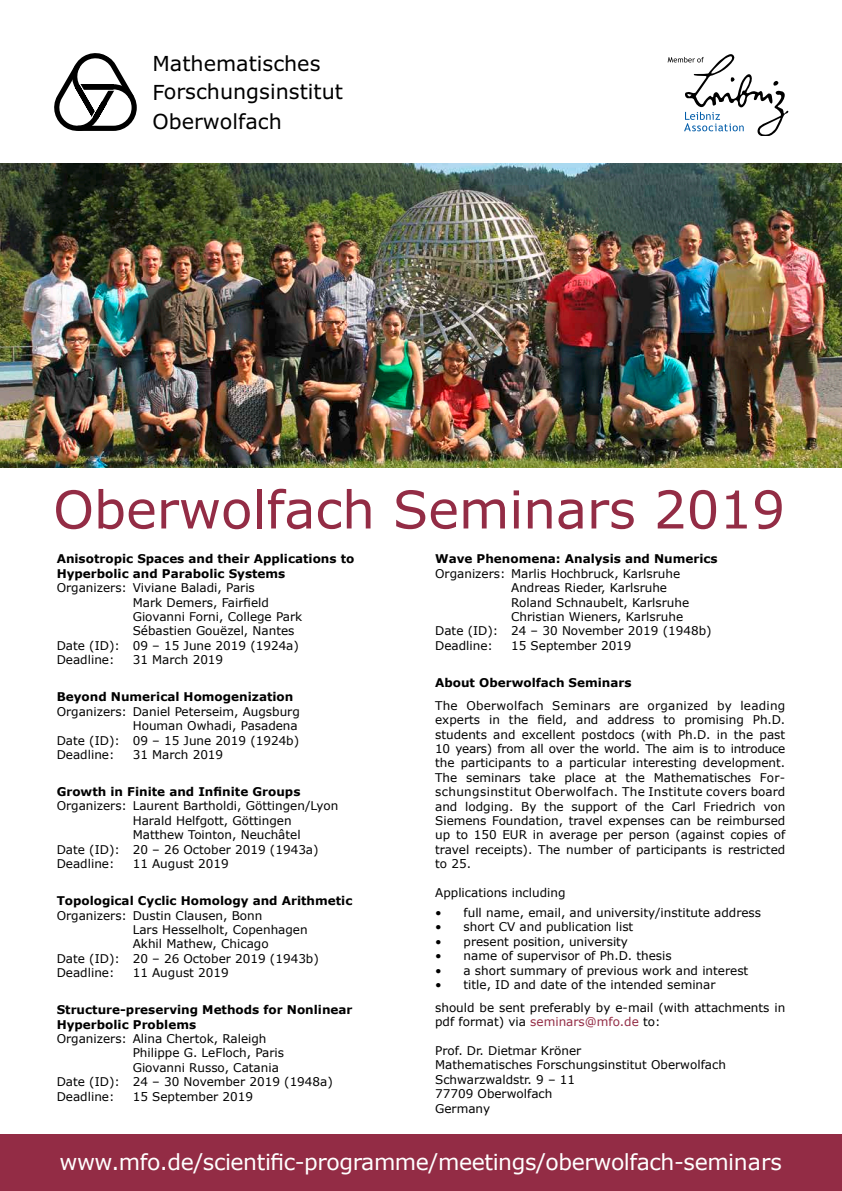
<style>
.page{position:relative;width:842px;height:1191px;background:#fff}
.page>*{position:absolute;margin:0;border:0;box-sizing:border-box;transform-origin:0 0}
.t1{font:52px "Verdana";letter-spacing:-.005em;color:#932c45}
.t2{font:22px "Verdana";letter-spacing:-.02em;color:#fff}
.t3{font:20.7px/29px "Verdana";color:#000}
.t4{font:12px/14.4px "Verdana";color:#000}
.t5{font:700 12px/14.4px "Verdana";color:#000}
.s1{color:#932c45}
</style>
<div class="page">
<div style="left:0;top:1134px;width:842px;height:57px;background:#932c45"></div>
<svg style="left:668px;top:54px;width:120px;height:82px"></svg>
<img style="left:0;top:163px;width:842px;height:305px">
<svg style="left:54px;top:53px;width:83px;height:78px"></svg>
<h3 class="t3" style="left:152px;top:49px;width:192px">Mathematisches<br>Forschungsinstitut<br>Oberwolfach</h3>
<h1 class="t1" style="left:53px;top:474px;width:733px">Oberwolfach Seminars 2019</h1>
<p class="t5" style="left:57px;top:551px;width:299px">Anisotropic Spaces and their Applications to<br>Hyperbolic and Parabolic Systems</p>
<p class="t4" style="left:57px;top:580px;width:200px">Organizers: Viviane Baladi, Paris</p>
<p class="t4" style="left:133px;top:595px;width:138px">Mark Demers, Fairfield</p>
<p class="t4" style="left:133px;top:609px;width:171px">Giovanni Forni, College Park</p>
<p class="t4" style="left:133px;top:623px;width:163px">Sébastien Gouëzel, Nantes</p>
<p class="t4" style="left:57px;top:638px;width:244px">Date (ID): 09 – 15 June 2019 (1924a)</p>
<p class="t4" style="left:57px;top:652px;width:59px">Deadline:</p>
<p class="t4" style="left:133px;top:652px;width:92px">31 March 2019</p>
<p class="t5" style="left:57px;top:689px;width:238px">Beyond Numerical Homogenization</p>
<p class="t4" style="left:57px;top:704px;width:245px">Organizers: Daniel Peterseim, Augsburg</p>
<p class="t4" style="left:133px;top:718px;width:167px">Houman Owhadi, Pasadena</p>
<p class="t4" style="left:57px;top:733px;width:244px">Date (ID): 09 – 15 June 2019 (1924b)</p>
<p class="t4" style="left:57px;top:747px;width:59px">Deadline:</p>
<p class="t4" style="left:133px;top:747px;width:92px">31 March 2019</p>
<p class="t5" style="left:57px;top:784px;width:245px">Growth in Finite and Infinite Groups</p>
<p class="t4" style="left:57px;top:798px;width:283px">Organizers: Laurent Bartholdi, Göttingen/Lyon</p>
<p class="t4" style="left:133px;top:813px;width:160px">Harald Helfgott, Göttingen</p>
<p class="t4" style="left:133px;top:827px;width:169px">Matthew Tointon, Neuchâtel</p>
<p class="t4" style="left:57px;top:842px;width:263px">Date (ID): 20 – 26 October 2019 (1943a)</p>
<p class="t4" style="left:57px;top:856px;width:59px">Deadline:</p>
<p class="t4" style="left:133px;top:856px;width:98px">11 August 2019</p>
<p class="t5" style="left:57px;top:893px;width:297px">Topological Cyclic Homology and Arithmetic</p>
<p class="t4" style="left:57px;top:908px;width:207px">Organizers: Dustin Clausen, Bonn</p>
<p class="t4" style="left:133px;top:922px;width:177px">Lars Hesselholt, Copenhagen</p>
<p class="t4" style="left:133px;top:936px;width:137px">Akhil Mathew, Chicago</p>
<p class="t4" style="left:57px;top:951px;width:264px">Date (ID): 20 – 26 October 2019 (1943b)</p>
<p class="t4" style="left:57px;top:965px;width:59px">Deadline:</p>
<p class="t4" style="left:133px;top:965px;width:98px">11 August 2019</p>
<p class="t5" style="left:57px;top:1002px;width:297px">Structure-preserving Methods for Nonlinear<br>Hyperbolic Problems</p>
<p class="t4" style="left:57px;top:1031px;width:211px">Organizers: Alina Chertok, Raleigh</p>
<p class="t4" style="left:133px;top:1045px;width:153px">Philippe G. LeFloch, Paris</p>
<p class="t4" style="left:133px;top:1060px;width:148px">Giovanni Russo, Catania</p>
<p class="t4" style="left:57px;top:1074px;width:278px">Date (ID): 24 – 30 November 2019 (1948a)</p>
<p class="t4" style="left:57px;top:1089px;width:59px">Deadline:</p>
<p class="t4" style="left:133px;top:1089px;width:122px">15 September 2019</p>
<p class="t5" style="left:435px;top:551px;width:284px">Wave Phenomena: Analysis and Numerics</p>
<p class="t4" style="left:435px;top:566px;width:247px">Organizers: Marlis Hochbruck, Karlsruhe</p>
<p class="t4" style="left:511px;top:580px;width:157px">Andreas Rieder, Karlsruhe</p>
<p class="t4" style="left:511px;top:595px;width:180px">Roland Schnaubelt, Karlsruhe</p>
<p class="t4" style="left:511px;top:609px;width:173px">Christian Wieners, Karlsruhe</p>
<p class="t4" style="left:435px;top:623px;width:278px">Date (ID): 24 – 30 November 2019 (1948b)</p>
<p class="t4" style="left:435px;top:638px;width:59px">Deadline:</p>
<p class="t4" style="left:511px;top:638px;width:122px">15 September 2019</p>
<p class="t5" style="left:435px;top:675px;width:198px">About Oberwolfach Seminars</p>
<p class="t4" style="left:435px;top:698px;width:352px;text-align:justify">The Oberwolfach Seminars are organized by leading experts in the field, and address to promising Ph.D. students and excellent postdocs (with Ph.D. in the past 10 years) from all over the world. The aim is to introduce the participants to a particular interesting development.<br>The seminars take place at the Mathematisches For&shy;schungsinstitut Oberwolfach. The Institute covers board and lodging. By the support of the Carl Friedrich von Siemens Foundation, travel expenses can be reimbursed up to 150 EUR in average per person (against copies of travel receipts). The number of participants is restricted to 25.</p>
<p class="t4" style="left:435px;top:885px;width:132px">Applications including</p>
<p class="t4" style="left:435px;top:905px;width:327px">• full name, email, and university/institute address</p>
<p class="t4" style="left:435px;top:919px;width:200px">• short CV and publication list</p>
<p class="t4" style="left:435px;top:934px;width:194px">• present position, university</p>
<p class="t4" style="left:435px;top:948px;width:238px">• name of supervisor of Ph.D. thesis</p>
<p class="t4" style="left:435px;top:963px;width:315px">• a short summary of previous work and interest</p>
<p class="t4" style="left:435px;top:973px;width:352px;line-height:22.9px">• title, ID and date of the intended seminar<br>should be sent preferably by e-mail (with attachments in</p>
<p class="t4" style="left:435px;top:1014px;width:227px">pdf format) via <span class="s1">seminars@mfo.de</span> to:</p>
<p class="t4" style="left:435px;top:1043px;width:292px">Prof. Dr. Dietmar Kröner<br>Mathematisches Forschungsinstitut Oberwolfach<br>Schwarzwaldstr. 9 – 11<br>77709 Oberwolfach<br>Germany</p>
<h2 class="t2" style="left:59px;top:1146px;width:724px">www.mfo.de/scientific-programme/meetings/oberwolfach-seminars</h2>
</div>
